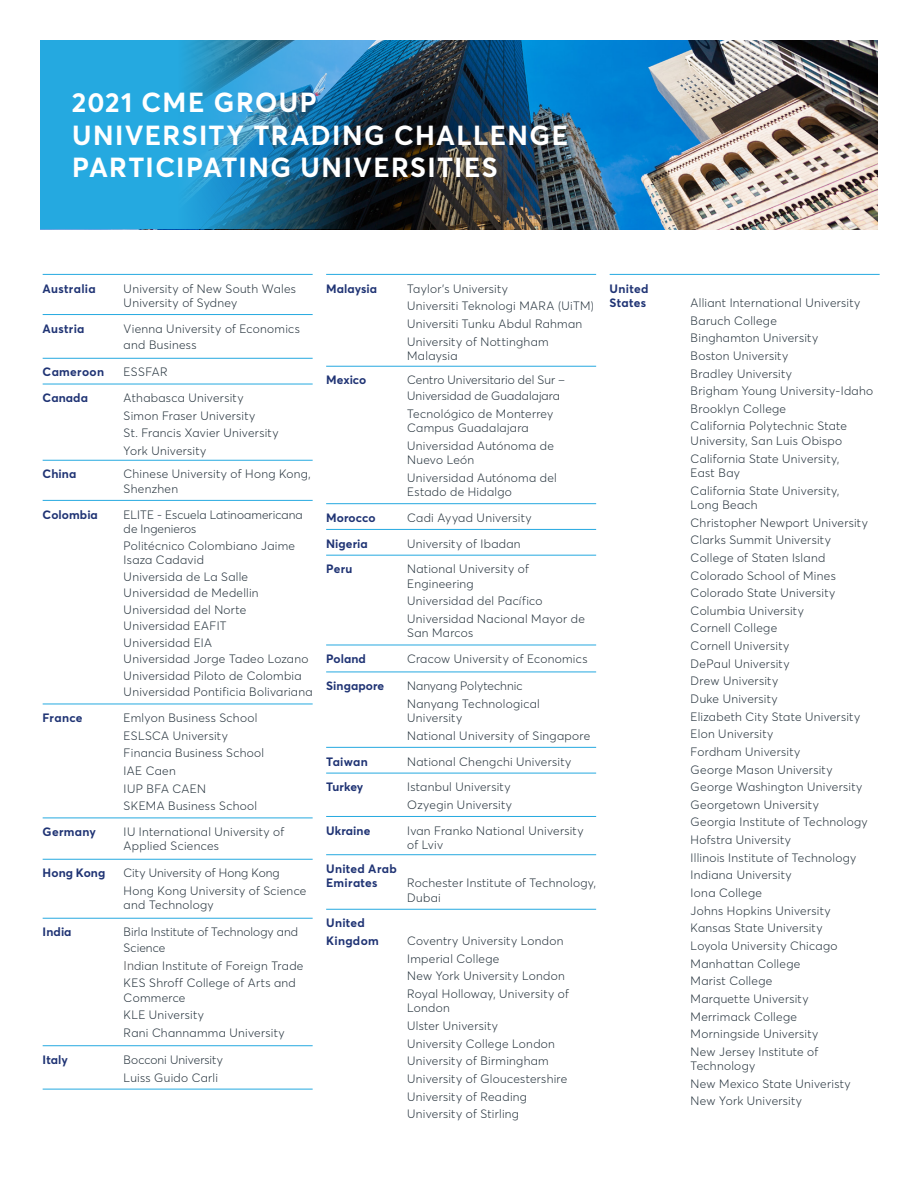
<style>
.page{position:relative;width:918px;height:1188px;background:#fff}
.page>*{position:absolute;margin:0;border:0;box-sizing:border-box;transform-origin:0 0}
.t1{font:700 27.3px/32.7px "Averta";letter-spacing:.05em;color:#fff}
.t2{font:300 12px/17.7px "Averta";letter-spacing:.025em;color:#25323c}
.t3{font:700 12px/14.4px "Averta";letter-spacing:.01em;color:#1f3374}
.t4{font:300 12px/15.6px "Averta";letter-spacing:.005em;color:#25323c}
.t5{font:700 12px "Averta";letter-spacing:.03em;color:#1f3374}
.s1{font-family:"Benton Sans";font-weight:400;color:#58595b}
</style>
<div class="page">
<img style="left:353px;top:40px;width:525px;height:190px">
<svg style="left:40px;top:40px;width:313px;height:190px;background:#2691c3"></svg>
<hr style="left:43px;top:274px;width:270px;height:1px;background:#25a9e0">
<hr style="left:43px;top:314px;width:270px;height:1px;background:#25a9e0">
<hr style="left:43px;top:358px;width:270px;height:1px;background:#25a9e0">
<hr style="left:43px;top:384px;width:270px;height:1px;background:#25a9e0">
<hr style="left:43px;top:460px;width:270px;height:1px;background:#25a9e0">
<hr style="left:43px;top:500px;width:270px;height:1px;background:#25a9e0">
<hr style="left:43px;top:704px;width:270px;height:1px;background:#25a9e0">
<hr style="left:43px;top:818px;width:270px;height:1px;background:#25a9e0">
<hr style="left:43px;top:859px;width:270px;height:1px;background:#25a9e0">
<hr style="left:43px;top:918px;width:270px;height:1px;background:#25a9e0">
<hr style="left:43px;top:1045px;width:270px;height:1px;background:#25a9e0">
<hr style="left:43px;top:1089px;width:270px;height:1px;background:#25a9e0">
<hr style="left:326px;top:274px;width:270px;height:1px;background:#25a9e0">
<hr style="left:326px;top:366px;width:270px;height:1px;background:#25a9e0">
<hr style="left:326px;top:503px;width:270px;height:1px;background:#25a9e0">
<hr style="left:326px;top:529px;width:270px;height:1px;background:#25a9e0">
<hr style="left:326px;top:555px;width:270px;height:1px;background:#25a9e0">
<hr style="left:326px;top:645px;width:270px;height:1px;background:#25a9e0">
<hr style="left:326px;top:672px;width:270px;height:1px;background:#25a9e0">
<hr style="left:326px;top:747px;width:270px;height:1px;background:#25a9e0">
<hr style="left:326px;top:773px;width:270px;height:1px;background:#25a9e0">
<hr style="left:326px;top:816px;width:270px;height:1px;background:#25a9e0">
<hr style="left:326px;top:854px;width:270px;height:1px;background:#25a9e0">
<hr style="left:326px;top:909px;width:270px;height:1px;background:#25a9e0">
<hr style="left:610px;top:274px;width:270px;height:1px;background:#25a9e0">
<h1 class="t1" style="left:72px;top:85px;width:498px">2021 CME GROUP<br>UNIVERSITY TRADING CHALLENGE<br>PARTICIPATING UNIVERSITIES</h1>
<p class="t3" style="left:43px;top:281px;width:54px">Australia</p>
<p class="t2" style="left:124px;top:281px;width:174px;line-height:14.4px">University of New South Wales<br>University of Sydney</p>
<p class="t3" style="left:43px;top:321px;width:43px">Austria</p>
<p class="t2" style="left:124px;top:320px;width:178px;line-height:16.2px">Vienna University of Economics and Business</p>
<p class="t5" style="left:43px;top:364px;width:63px">Cameroon</p>
<p class="t2" style="left:124px;top:363px;width:46px">ESSFAR</p>
<p class="t3" style="left:43px;top:390px;width:47px">Canada</p>
<p class="t2" style="left:124px;top:389px;width:156px">Athabasca University<br>Simon Fraser University<br>St. Francis Xavier University<br>York University</p>
<p class="t3" style="left:43px;top:466px;width:35px">China</p>
<p class="t2" style="left:124px;top:467px;width:189px;line-height:14.4px">Chinese University of Hong Kong,<br>Shenzhen</p>
<p class="t3" style="left:43px;top:507px;width:57px">Colombia</p>
<p class="t4" style="left:124px;top:507px;width:181px;line-height:14.4px">ELITE - Escuela Latinoamericana de Ingenieros</p>
<p class="t2" style="left:124px;top:538px;width:173px;line-height:14.4px">Politécnico Colombiano Jaime<br>Isaza Cadavid</p>
<p class="t2" style="left:124px;top:568px;width:190px;line-height:16.5px">Universida de La Salle<br>Universidad de Medellin<br>Universidad del Norte<br>Universidad EAFIT<br>Universidad EIA<br>Universidad Jorge Tadeo Lozano<br>Universidad Piloto de Colombia<br>Universidad Pontificia Bolivariana</p>
<p class="t3" style="left:43px;top:710px;width:41px">France</p>
<p class="t2" style="left:124px;top:709px;width:142px">Emlyon Business School<br>ESLSCA University<br>Financia Business School<br>IAE Caen<br>IUP BFA CAEN<br>SKEMA Business School</p>
<p class="t5" style="left:43px;top:823px;width:55px">Germany</p>
<p class="t2" style="left:124px;top:824px;width:162px;line-height:14.4px">IU International University of<br>Applied Sciences</p>
<p class="t3" style="left:43px;top:865px;width:64px">Hong Kong</p>
<p class="t2" style="left:124px;top:864px;width:184px">City University of Hong Kong<br>Hong Kong University of Science</p>
<p class="t2" style="left:124px;top:896px;width:92px">and Technology</p>
<p class="t3" style="left:43px;top:924px;width:30px">India</p>
<p class="t4" style="left:124px;top:924px;width:176px">Birla Institute of Technology and<br>Science</p>
<p class="t2" style="left:124px;top:956px;width:181px"><span class="s1">In</span>dian Institute of Foreign Trade<br>KES Shroff College of Arts and</p>
<p class="t2" style="left:124px;top:988px;width:163px">Commerce<br>KLE University<br>Rani Channamma University</p>
<p class="t3" style="left:43px;top:1052px;width:27px">Italy</p>
<p class="t2" style="left:124px;top:1050px;width:101px">Bocconi University<br>Luiss Guido Carli</p>
<p class="t3" style="left:326px;top:281px;width:53px">Malaysia</p>
<p class="t2" style="left:407px;top:279px;width:188px">Taylor’s University<br>Universiti Teknologi MARA (UiTM)<br>Universiti Tunku Abdul Rahman<br>University of Nottingham</p>
<p class="t2" style="left:407px;top:346px;width:52px">Malaysia</p>
<p class="t3" style="left:326px;top:372px;width:42px">Mexico</p>
<p class="t4" style="left:407px;top:372px;width:159px">Centro Universitario del Sur –<br>Universidad de Guadalajara</p>
<p class="t2" style="left:407px;top:406px;width:148px;line-height:14.4px">Tecnológico de Monterrey<br>Campus Guadalajara</p>
<p class="t2" style="left:407px;top:438px;width:148px;line-height:14.4px">Universidad Autónoma de<br>Nuevo León</p>
<p class="t2" style="left:407px;top:470px;width:151px;line-height:14.4px">Universidad Autónoma del<br>Estado de Hidalgo</p>
<p class="t3" style="left:326px;top:510px;width:51px">Morocco</p>
<p class="t2" style="left:407px;top:508px;width:126px">Cadi Ayyad University</p>
<p class="t3" style="left:326px;top:536px;width:43px">Nigeria</p>
<p class="t2" style="left:407px;top:534px;width:115px">University of Ibadan</p>
<p class="t3" style="left:326px;top:561px;width:28px">Peru</p>
<p class="t2" style="left:407px;top:561px;width:123px;line-height:14.4px">National University of<br>Engineering</p>
<p class="t2" style="left:407px;top:592px;width:179px">Universidad del Pacífico<br>Universidad Nacional Mayor de</p>
<p class="t2" style="left:407px;top:624px;width:68px">San Marcos</p>
<p class="t3" style="left:326px;top:651px;width:41px">Poland</p>
<p class="t2" style="left:407px;top:650px;width:182px">Cracow University of Economics</p>
<p class="t3" style="left:326px;top:678px;width:60px">Singapore</p>
<p class="t2" style="left:407px;top:677px;width:134px">Nanyang Polytechnic<br>Nanyang Technological</p>
<p class="t2" style="left:407px;top:709px;width:185px">University<br>National University of Singapore</p>
<p class="t3" style="left:326px;top:754px;width:43px">Taiwan</p>
<p class="t2" style="left:407px;top:752px;width:166px">National Chengchi University</p>
<p class="t3" style="left:326px;top:779px;width:39px">Turkey</p>
<p class="t2" style="left:407px;top:778px;width:106px">Istanbul University<br>Ozyegin University</p>
<p class="t3" style="left:326px;top:823px;width:46px">Ukraine</p>
<p class="t2" style="left:407px;top:823px;width:178px;line-height:14.4px">Ivan Franko National University of Lviv</p>
<p class="t3" style="left:326px;top:861px;width:72px">United Arab<br>Emirates</p>
<p class="t2" style="left:407px;top:875px;width:190px;line-height:14.4px">Rochester Institute of Technology,<br>Dubai</p>
<p class="t3" style="left:326px;top:914px;width:54px;line-height:17.7px">United<br>Kingdom</p>
<p class="t2" style="left:407px;top:932px;width:163px">Coventry University London<br>Imperial College<br>New York University London<br>Royal Holloway, University of</p>
<p class="t2" style="left:407px;top:999px;width:162px">London<br>Ulster University<br>University College London<br>University of Birmingham<br>University of Gloucestershire<br>University of Reading<br>University of Stirling</p>
<p class="t3" style="left:610px;top:281px;width:40px">United<br>States</p>
<p class="t2" style="left:691px;top:293px;width:184px">Alliant International University<br>Baruch College<br>Binghamton University<br>Boston University<br>Bradley University<br>Brigham Young University-Idaho<br>Brooklyn College<br>California Polytechnic State</p>
<p class="t2" style="left:691px;top:431px;width:153px">University, San Luis Obispo<br>California State University,</p>
<p class="t2" style="left:691px;top:463px;width:150px">East Bay<br>California State University,</p>
<p class="t2" style="left:691px;top:495px;width:179px">Long Beach<br>Christopher Newport University<br>Clarks Summit University<br>College of Staten Island<br>Colorado School of Mines<br>Colorado State University<br>Columbia University<br>Cornell College<br>Cornell University<br>DePaul University<br>Drew University<br>Duke University<br>Elizabeth City State University<br>Elon University<br>Fordham University<br>George Mason University<br>George Washington University<br>Georgetown University<br>Georgia Institute of Technology<br>Hofstra University<br>Illinois Institute of Technology<br>Indiana University<br>Iona College<br>Johns Hopkins University<br>Kansas State University<br>Loyola University Chicago<br>Manhattan College<br>Marist College<br>Marquette University<br>Merrimack College<br>Morningside University<br>New Jersey Institute of</p>
<p class="t2" style="left:691px;top:1057px;width:162px">Technology<br>New Mexico State Univeristy<br>New York University</p>
</div>
